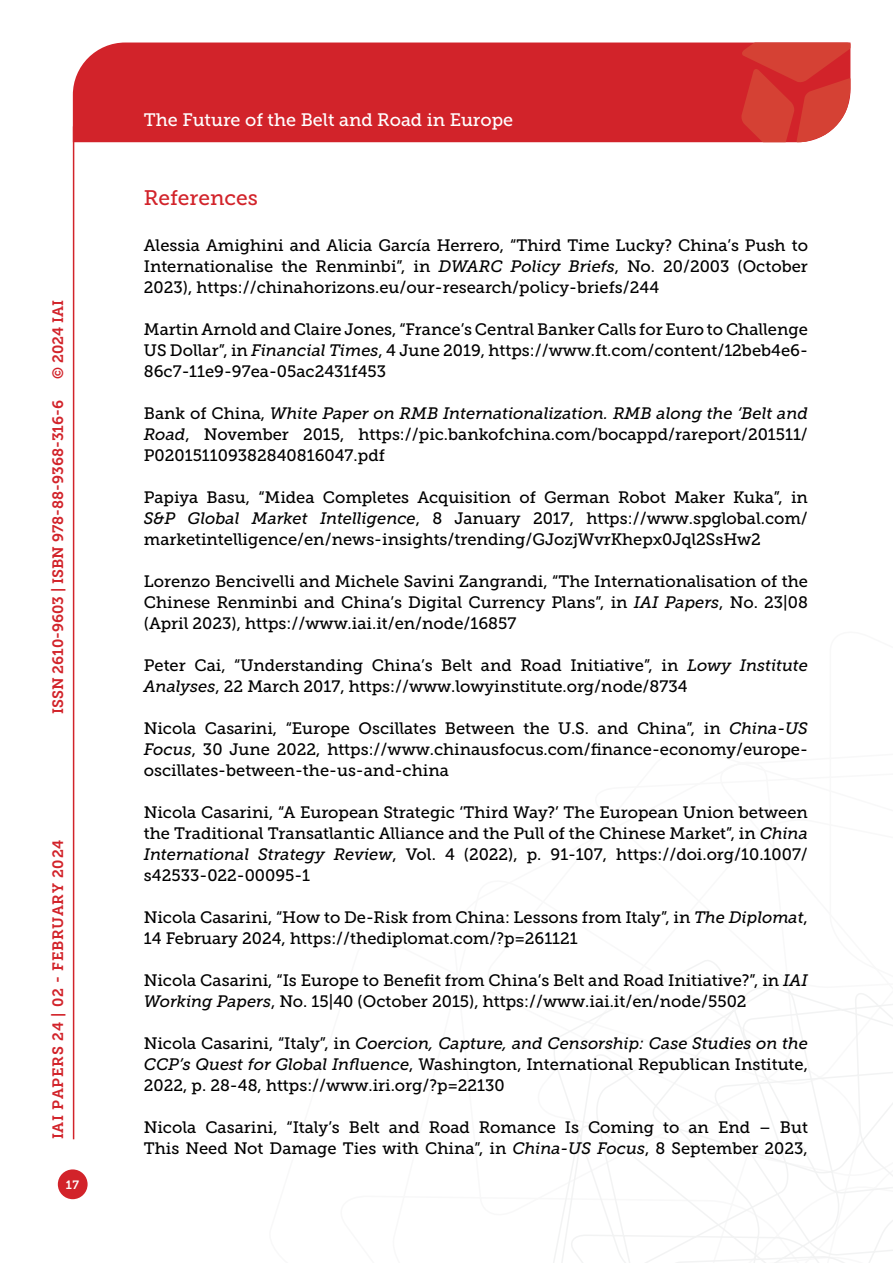
<style>
.page{position:relative;width:893px;height:1263px;background:#fff}
.page>*{position:absolute;margin:0;border:0;box-sizing:border-box;transform-origin:0 0}
.t1{font:21px "Museo Slab 500";color:#d2232a}
.t2{font:18px "Museo Slab 500";color:#fff}
.t3{font:16.5px/21px "Museo Slab 500";color:#000;text-align:justify}
.t4{font:15px "Museo Slab 700";color:#d2232a}
.t5{font:15px "Museo Slab 700";letter-spacing:.05em;color:#d2232a}
.t6{font:12px "Museo Slab 700";color:#fff}
.s1{font-style:italic}
</style>
<div class="page">
<svg style="left:553px;top:960px;width:340px;height:303px"></svg>
<div style="left:73px;top:43px;width:668px;height:99px;background:#d2232a"></div>
<svg style="left:741px;top:43px;width:109px;height:99px;background:#d6423b"></svg>
<div style="left:58px;top:1169px;width:30px;height:30px;background:#d2232a;border-radius:50%"></div>
<hr style="left:73px;top:126px;width:1px;height:1013px;background:#d2232a">
<p class="t4" style="left:50px;top:379px;width:80px;rotate:-90deg">© 2024 IAI</p>
<p class="t4" style="left:49px;top:714px;width:316px;rotate:-90deg">ISSN 2610-9603 | ISBN 978-88-9368-316-6</p>
<p class="t5" style="left:50px;top:1139px;width:301px;rotate:-90deg">IAI Papers 24 | 02 - February 2024</p>
<p class="t6" style="left:66px;top:1178px;width:15px">17</p>
<p class="t2" style="left:144px;top:110px;width:371px">The Future of the Belt and Road in Europe</p>
<p class="t1" style="left:144px;top:186px;width:115px">References</p>
<p class="t3" style="left:144px;top:235px;width:666px">Alessia Amighini and Alicia García Herrero, “Third Time Lucky? China’s Push to Internationalise the Renminbi”, in <span class="s1">DWARC Policy Briefs</span>, No. 20/2003 (October 2023), https://chinahorizons.eu/our-research/policy-briefs/244</p>
<p class="t3" style="left:144px;top:319px;width:666px">Martin Arnold and Claire Jones, “France’s Central Banker Calls for Euro to Challenge US Dollar”, in <span class="s1">Financial Times</span>, 4 June 2019, https://www.ft.com/content/12beb4e6- 86c7-11e9-97ea-05ac2431f453</p>
<p class="t3" style="left:144px;top:403px;width:666px">Bank of China, <span class="s1">White Paper on RMB Internationalization. RMB along the ‘Belt and Road</span>, November 2015, https://pic.bankofchina.com/bocappd/rareport/201511/ P020151109382840816047.pdf</p>
<p class="t3" style="left:144px;top:487px;width:666px">Papiya Basu, “Midea Completes Acquisition of German Robot Maker Kuka”, in <span class="s1">S&amp;P Global Market Intelligence</span>, 8 January 2017, https://www.spglobal.com/ marketintelligence/en/news-insights/trending/GJozjWvrKhepx0Jql2SsHw2</p>
<p class="t3" style="left:144px;top:571px;width:666px">Lorenzo Bencivelli and Michele Savini Zangrandi, “The Internationalisation of the Chinese Renminbi and China’s Digital Currency Plans”, in <span class="s1">IAI Papers</span>, No. 23|08 (April 2023), https://www.iai.it/en/node/16857</p>
<p class="t3" style="left:144px;top:655px;width:666px">Peter Cai, “Understanding China’s Belt and Road Initiative”, in <span class="s1">Lowy Institute<br>Analyses</span>, 22 March 2017, https://www.lowyinstitute.org/node/8734</p>
<p class="t3" style="left:144px;top:718px;width:666px">Nicola Casarini, “Europe Oscillates Between the U.S. and China”, in <span class="s1">China-US Focus</span>, 30 June 2022, https://www.chinausfocus.com/finance-economy/europe&shy;oscillates-between-the-us-and-china</p>
<p class="t3" style="left:144px;top:802px;width:666px">Nicola Casarini, “A European Strategic ‘Third Way?’ The European Union between the Traditional Transatlantic Alliance and the Pull of the Chinese Market”, in <span class="s1">China International Strategy Review</span>, Vol. 4 (2022), p. 91-107, https://doi.org/10.1007/ s42533-022-00095-1</p>
<p class="t3" style="left:144px;top:907px;width:665px">Nicola Casarini, “How to De-Risk from China: Lessons from Italy”, in <span class="s1">The Diplomat</span>,<br>14 February 2024, https://thediplomat.com/?p=261121</p>
<p class="t3" style="left:144px;top:970px;width:665px">Nicola Casarini, “Is Europe to Benefit from China’s Belt and Road Initiative?”, in <span class="s1">IAI<br>Working Papers</span>, No. 15|40 (October 2015), https://www.iai.it/en/node/5502</p>
<p class="t3" style="left:144px;top:1033px;width:666px">Nicola Casarini, “Italy”, in <span class="s1">Coercion, Capture, and Censorship: Case Studies on the CCP’s Quest for Global Influence</span>, Washington, International Republican Institute, 2022, p. 28-48, https://www.iri.org/?p=22130</p>
<p class="t3" style="left:144px;top:1117px;width:666px">Nicola Casarini, “Italy’s Belt and Road Romance Is Coming to an End – But<br>This Need Not Damage Ties with China”, in <span class="s1">China-US Focus</span>, 8 September 2023,</p>
</div>
